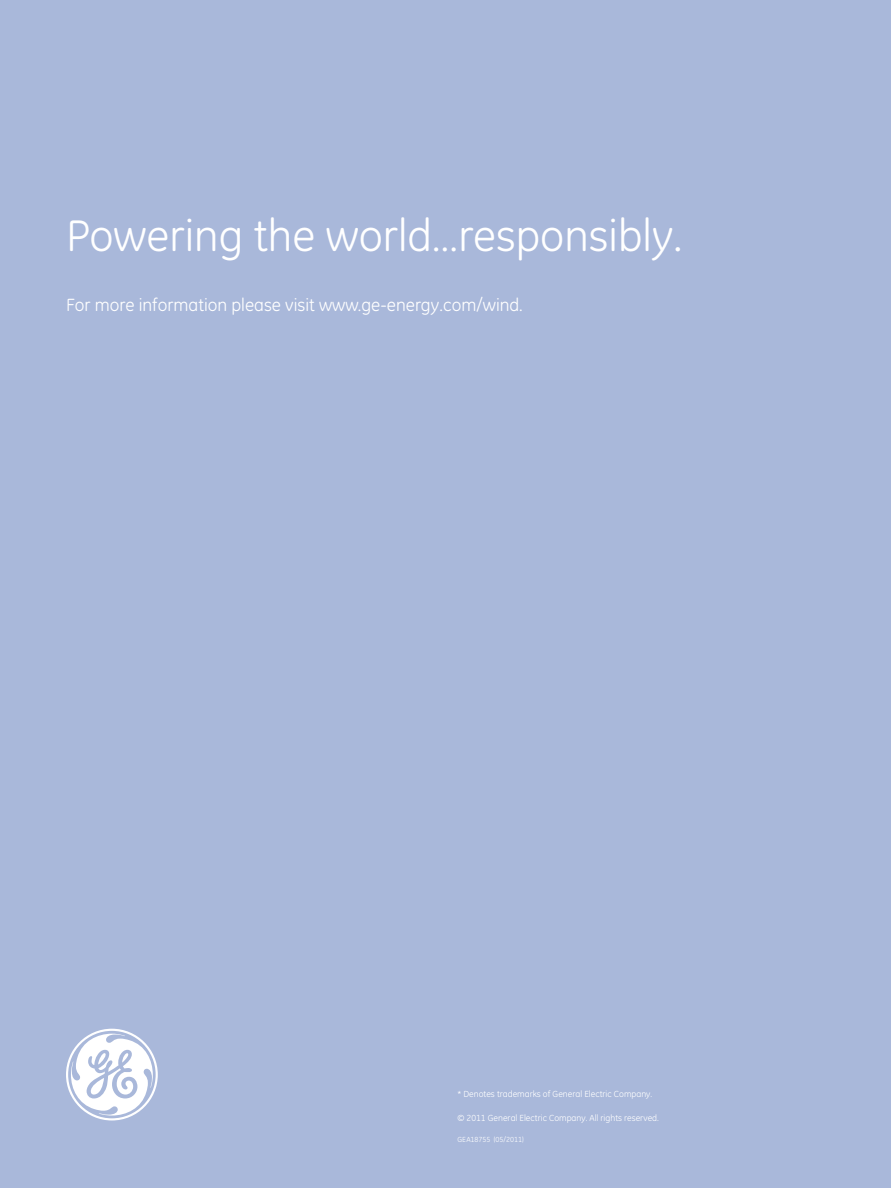
<style>
.page{position:relative;width:891px;height:1188px;background:#a9b8da}
.page>*{position:absolute;margin:0;border:0;box-sizing:border-box;transform-origin:0 0}
.t1{font:45px "GE Inspira";color:#fff}
.t2{font:18px "GE Inspira";color:#fff}
.t3{font:9px "GE Inspira";color:#fff}
.t4{font:7.5px "GE Inspira";color:#fff}
</style>
<div class="page">
<svg style="left:66px;top:1029px;width:92px;height:91px"></svg>
<p class="t1" style="left:66px;top:209px;width:618px">Powering the world…responsibly.</p>
<p class="t2" style="left:66px;top:294px;width:458px">For more information please visit www.ge-energy.com/wind.</p>
<p class="t3" style="left:458px;top:1089px;width:196px">* Denotes trademarks of General Electric Company.</p>
<p class="t3" style="left:458px;top:1112px;width:203px">© 2011 General Electric Company. All rights reserved.</p>
<p class="t4" style="left:458px;top:1135px;width:68px">GEA18755 (05/2011)</p>
</div>
